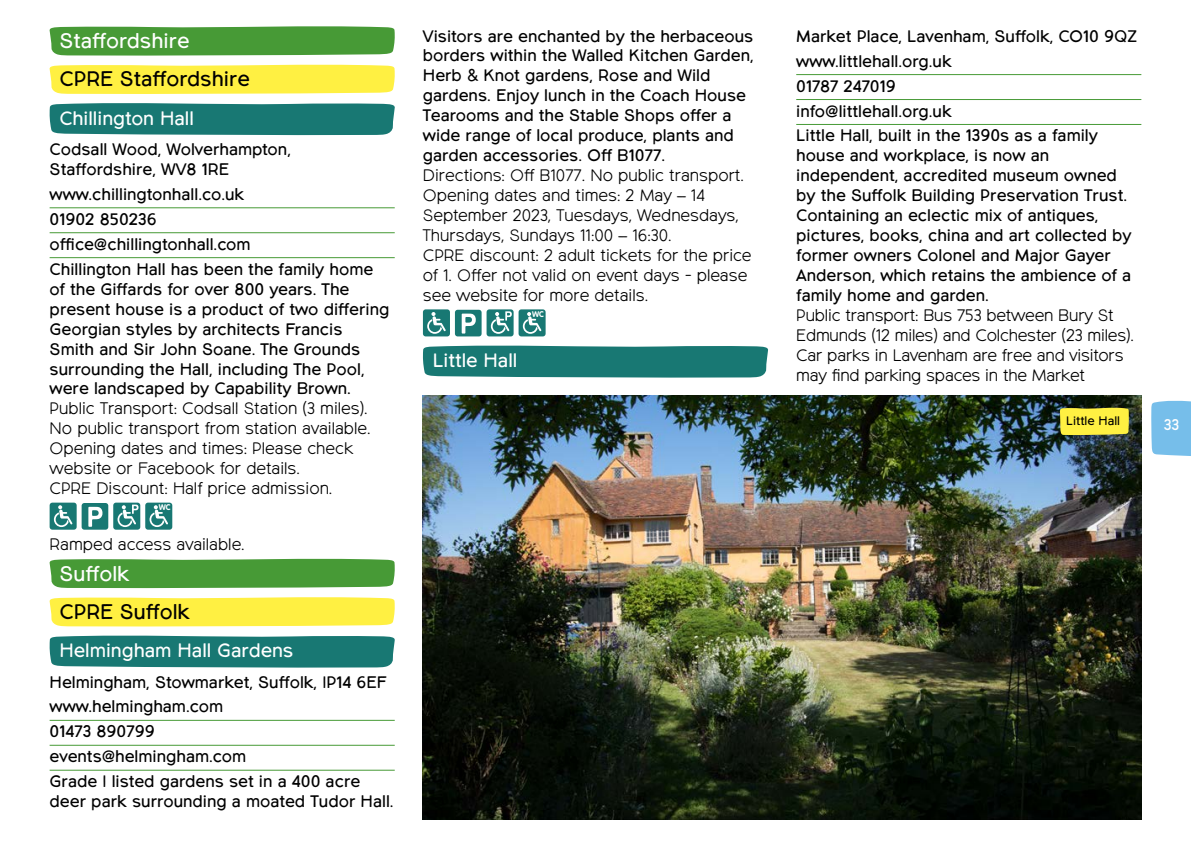
<style>
.page{position:relative;width:1191px;height:844px;background:#fff}
.page>*{position:absolute;margin:0;border:0;box-sizing:border-box;transform-origin:0 0}
.t1{font:21px "Northwoods";color:#000}
.t2{font:21px "Northwoods";color:#fff}
.t3{font:19.25px "Northwoods";color:#fff}
.t4{font:16.62px/19.9px "Northwoods";color:#000}
.t5{font:300 16.62px/19.9px "Northwoods";color:#000}
.t6{font:15.22px "Northwoods";color:#fff}
.t7{font:12.25px "Northwoods";color:#000}
.t8{font:700 8.22px "VAG Rounded Std";color:#fff;scale:.96 1}
</style>
<div class="page">
<svg style="left:1151px;top:400px;width:40px;height:56px;background:#7dc1eb"></svg>
<hr style="left:796px;top:74px;width:345px;height:1px;background:#479a36">
<hr style="left:796px;top:99px;width:345px;height:1px;background:#479a36">
<hr style="left:796px;top:124px;width:345px;height:1px;background:#479a36">
<div style="left:423px;top:309px;width:27px;height:27px;background:#187873;border-radius:3px"></div>
<svg style="left:427px;top:312px;width:19px;height:22px"></svg>
<div style="left:455px;top:310px;width:26px;height:26px;background:#187873;border-radius:3px"></div>
<svg style="left:462px;top:313px;width:14px;height:20px"></svg>
<div style="left:486px;top:309px;width:27px;height:27px;background:#187873;border-radius:3px"></div>
<svg style="left:491px;top:311px;width:21px;height:23px"></svg>
<div style="left:518px;top:309px;width:27px;height:27px;background:#187873;border-radius:3px"></div>
<svg style="left:523px;top:312px;width:18px;height:22px"></svg>
<svg style="left:422px;top:345px;width:346px;height:32px;background:#247f7a"></svg>
<hr style="left:50px;top:207px;width:345px;height:1px;background:#479a36">
<hr style="left:50px;top:232px;width:345px;height:1px;background:#479a36">
<hr style="left:50px;top:257px;width:345px;height:1px;background:#479a36">
<hr style="left:50px;top:719px;width:345px;height:1px;background:#479a36">
<hr style="left:50px;top:744px;width:345px;height:1px;background:#479a36">
<hr style="left:50px;top:769px;width:345px;height:1px;background:#479a36">
<svg style="left:50px;top:26px;width:345px;height:30px;background:#52a042"></svg>
<svg style="left:50px;top:64px;width:345px;height:30px;background:#fff04e"></svg>
<svg style="left:49px;top:103px;width:346px;height:32px;background:#227d79"></svg>
<div style="left:50px;top:502px;width:27px;height:27px;background:#187873;border-radius:3px"></div>
<svg style="left:54px;top:505px;width:18px;height:22px"></svg>
<div style="left:82px;top:503px;width:26px;height:26px;background:#187873;border-radius:3px"></div>
<svg style="left:88px;top:506px;width:14px;height:20px"></svg>
<div style="left:113px;top:502px;width:27px;height:27px;background:#187873;border-radius:3px"></div>
<svg style="left:117px;top:504px;width:21px;height:23px"></svg>
<div style="left:145px;top:502px;width:27px;height:27px;background:#187873;border-radius:3px"></div>
<svg style="left:149px;top:505px;width:19px;height:22px"></svg>
<svg style="left:50px;top:558px;width:345px;height:30px;background:#52a042"></svg>
<div style="left:50px;top:597px;width:345px;height:29px;background:#fff042"></div>
<svg style="left:49px;top:635px;width:346px;height:32px;background:#247f7a"></svg>
<img style="left:423px;top:395px;width:718px;height:424px">
<svg style="left:1060px;top:406px;width:68px;height:29px;background:#e9dd3e"></svg>
<p class="t2" style="left:60px;top:28px;width:131px">Staffordshire</p>
<p class="t1" style="left:60px;top:67px;width:192px">CPRE Staffordshire</p>
<p class="t3" style="left:60px;top:107px;width:136px">Chillington Hall</p>
<p class="t4" style="left:50px;top:140px;width:243px">Codsall Wood, Wolverhampton,<br>Staffordshire, WV8 1RE</p>
<p class="t4" style="left:50px;top:182px;width:325px;line-height:24.8px">www.chillingtonhall.co.uk<br>01902 850236<br>office@chillingtonhall.com<br>Chillington Hall has been the family home</p>
<p class="t4" style="left:50px;top:279px;width:341px">of the Giffards for over 800 years. The present house is a product of two differing Georgian styles by architects Francis Smith and Sir John Soane. The Grounds surrounding the Hall, including The Pool, were landscaped by Capability Brown.</p>
<p class="t5" style="left:50px;top:399px;width:322px">Public Transport: Codsall Station (3 miles).<br>No public transport from station available.<br>Opening dates and times: Please check website or Facebook for details.<br>CPRE Discount: Half price admission.</p>
<p class="t8" style="left:159px;top:502px;width:14px">WC</p>
<p class="t5" style="left:50px;top:534px;width:197px">Ramped access available.</p>
<p class="t2" style="left:60px;top:561px;width:71px">Suffolk</p>
<p class="t1" style="left:60px;top:599px;width:132px">CPRE Suffolk</p>
<p class="t3" style="left:60px;top:639px;width:235px">Helmingham Hall Gardens</p>
<p class="t4" style="left:50px;top:669px;width:339px;line-height:24.8px">Helmingham, Stowmarket, Suffolk, IP14 6EF www.helmingham.com<br>01473 890799<br>events@helmingham.com<br>Grade I listed gardens set in a 400 acre</p>
<p class="t4" style="left:50px;top:791px;width:345px">deer park surrounding a moated Tudor Hall.</p>
<p class="t4" style="left:423px;top:26px;width:332px">Visitors are enchanted by the herbaceous borders within the Walled Kitchen Garden, Herb &amp; Knot gardens, Rose and Wild gardens. Enjoy lunch in the Coach House Tearooms and the Stable Shops offer a wide range of local produce, plants and garden accessories. Off B1077.</p>
<p class="t5" style="left:423px;top:166px;width:330px">Directions: Off B1077. No public transport.<br>Opening dates and times: 2 May – 14<br>September 2023, Tuesdays, Wednesdays, Thursdays, Sundays 11:00 – 16:30.<br>CPRE discount: 2 adult tickets for the price of 1. Offer not valid on event days - please see website for more details.</p>
<p class="t8" style="left:532px;top:309px;width:14px">WC</p>
<p class="t3" style="left:433px;top:349px;width:86px">Little Hall</p>
<p class="t4" style="left:796px;top:24px;width:342px;line-height:24.8px">Market Place, Lavenham, Suffolk, CO10 9QZ www.littlehall.org.uk<br>01787 247019<br>info@littlehall.org.uk<br>Little Hall, built in the 1390s as a family</p>
<p class="t4" style="left:796px;top:146px;width:337px">house and workplace, is now an independent, accredited museum owned by the Suffolk Building Preservation Trust.<br>Containing an eclectic mix of antiques, pictures, books, china and art collected by former owners Colonel and Major Gayer Anderson, which retains the ambience of a family home and garden.</p>
<p class="t5" style="left:796px;top:306px;width:339px">Public transport: Bus 753 between Bury St Edmunds (12 miles) and Colchester (23 miles).<br>Car parks in Lavenham are free and visitors may find parking spaces in the Market</p>
<p class="t7" style="left:1066px;top:413px;width:55px">Little Hall</p>
<p class="t6" style="left:1163px;top:416px;width:17px">33</p>
</div>
